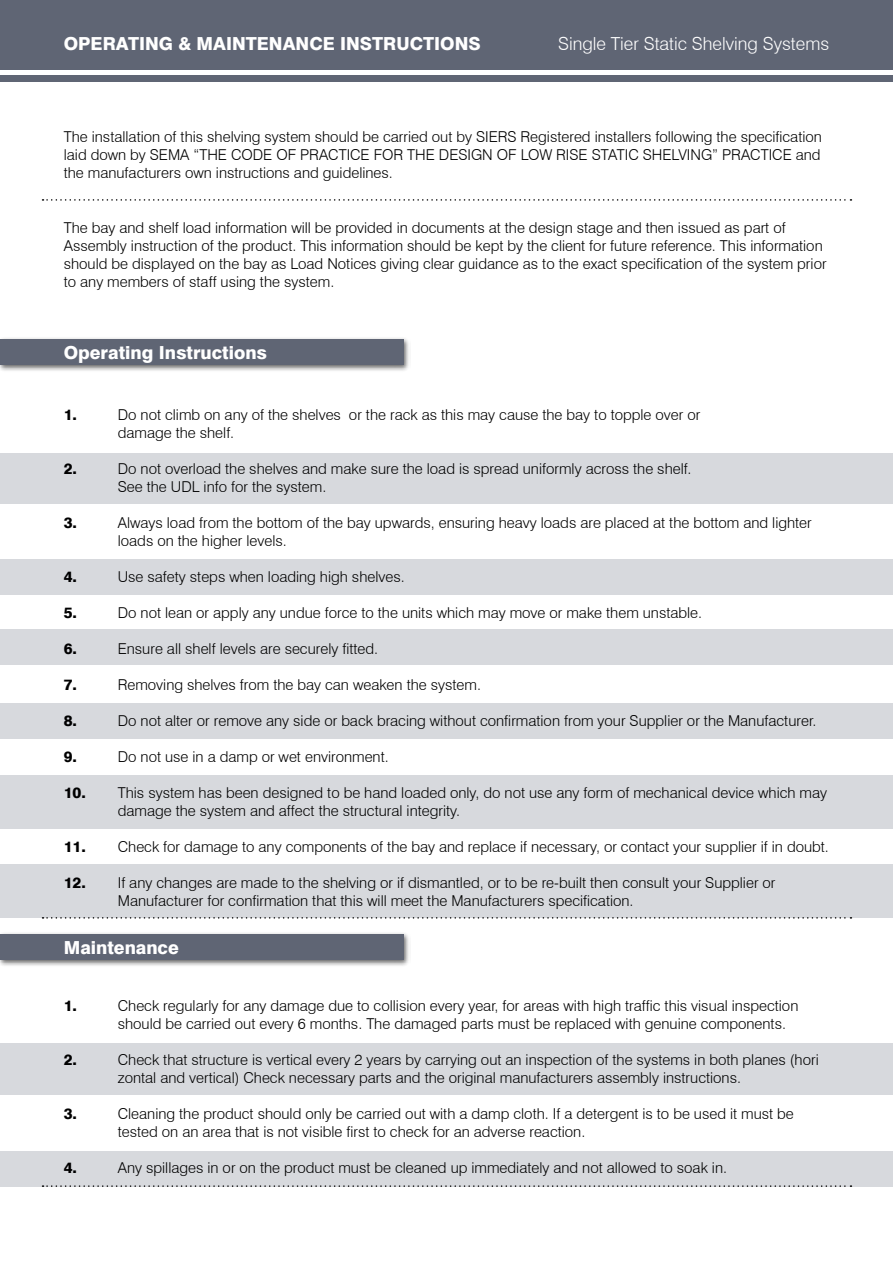
<style>
.page{position:relative;width:893px;height:1263px;background:#fff}
.page>*{position:absolute;margin:0;border:0;box-sizing:border-box;transform-origin:0 0}
.t1{font:800 18px "Swiss 721 BT";color:#fff}
.t2{font:300 18px "Swiss 721 BT";color:#fff}
.t3{font:300 15px/18px "Swiss 721 BT";color:#000}
.t4{font:800 15px "Swiss 721 BT";color:#000}
.s1{font-weight:800}
</style>
<div class="page">
<div style="left:1px;top:1px;width:892px;height:69px;background:#5f6574"></div>
<div style="left:1px;top:75px;width:892px;height:7px;background:#5f6574"></div>
<div style="left:1px;top:630px;width:892px;height:35px;background:#d7d9dd"></div>
<div style="left:1px;top:559px;width:892px;height:35px;background:#d7d9dd"></div>
<div style="left:1px;top:453px;width:892px;height:50px;background:#d7d9dd"></div>
<div style="left:1px;top:704px;width:892px;height:35px;background:#d7d9dd"></div>
<div style="left:1px;top:776px;width:892px;height:53px;background:#d7d9dd"></div>
<div style="left:1px;top:864px;width:892px;height:53px;background:#d7d9dd"></div>
<div style="left:1px;top:1151px;width:892px;height:35px;background:#d7d9dd"></div>
<div style="left:0;top:336px;width:411px;height:37px;background:#000;opacity:.75"></div>
<div style="left:0;top:340px;width:403px;height:25px;background:#5f6574"></div>
<svg style="left:43px;top:917px;width:808px;height:2px"></svg>
<svg style="left:43px;top:199px;width:808px;height:2px"></svg>
<div style="left:1px;top:1044px;width:892px;height:51px;background:#d7d9dd"></div>
<div style="left:0;top:931px;width:411px;height:36px;background:#000;opacity:.75"></div>
<div style="left:0;top:934px;width:403px;height:26px;background:#5f6574"></div>
<svg style="left:43px;top:1185px;width:808px;height:2px"></svg>
<p class="t1" style="left:64px;top:33px;width:418px">OPERATING &amp; MAINTENANCE INSTRUCTIONS</p>
<p class="t2" style="left:558px;top:33px;width:273px">Single Tier Static Shelving Systems</p>
<p class="t3" style="left:64px;top:127px;width:760px;text-align:justify">The installation of this shelving system should be carried out by SIERS Registered installers following the specification laid down by SEMA “THE CODE OF PRACTICE FOR THE DESIGN OF LOW RISE STATIC SHELVING” PRACTICE and the manufacturers own instructions and guidelines.</p>
<p class="t3" style="left:64px;top:218px;width:764px">The bay and shelf load information will be provided in documents at the design stage and then issued as part of Assembly instruction of the product. This information should be kept by the client for future reference. This information should be displayed on the bay as Load Notices giving clear guidance as to the exact specification of the system prior to any members of staff using the system.</p>
<p class="t1" style="left:64px;top:342px;width:205px">Operating Instructions</p>
<p class="t4" style="left:64px;top:406px;width:15px">1.</p>
<p class="t3" style="left:118px;top:406px;width:584px">Do not climb on any of the shelves or the rack as this may cause the bay to topple over or damage the shelf.</p>
<p class="t4" style="left:64px;top:460px;width:15px">2.</p>
<p class="t3" style="left:118px;top:460px;width:575px">Do not overload the shelves and make sure the load is spread uniformly across the shelf.<br>See the UDL info for the system.</p>
<p class="t4" style="left:64px;top:514px;width:15px">3.</p>
<p class="t3" style="left:118px;top:514px;width:696px">Always load from the bottom of the bay upwards, ensuring heavy loads are placed at the bottom and lighter loads on the higher levels.</p>
<p class="t4" style="left:64px;top:568px;width:15px">4.</p>
<p class="t3" style="left:118px;top:568px;width:288px">Use safety steps when loading high shelves.</p>
<p class="t4" style="left:64px;top:604px;width:15px">5.</p>
<p class="t3" style="left:118px;top:604px;width:586px">Do not lean or apply any undue force to the units which may move or make them unstable.</p>
<p class="t4" style="left:64px;top:640px;width:15px">6.</p>
<p class="t3" style="left:118px;top:640px;width:262px">Ensure all shelf levels are securely fitted.</p>
<p class="t4" style="left:64px;top:676px;width:15px">7.</p>
<p class="t3" style="left:118px;top:676px;width:365px">Removing shelves from the bay can weaken the system.</p>
<p class="t4" style="left:64px;top:712px;width:15px">8.</p>
<p class="t3" style="left:118px;top:712px;width:700px">Do not alter or remove any side or back bracing without confirmation from your Supplier or the Manufacturer.</p>
<p class="t4" style="left:64px;top:748px;width:15px">9.</p>
<p class="t3" style="left:118px;top:748px;width:272px">Do not use in a damp or wet environment.</p>
<p class="t3" style="left:118px;top:784px;width:711px;text-indent:-54px"><span class="s1">10.</span> This system has been designed to be hand loaded only, do not use any form of mechanical device which may damage the system and affect the structural integrity.</p>
<p class="t3" style="left:64px;top:838px;width:767px"><span class="s1">11.</span> Check for damage to any components of the bay and replace if necessary, or contact your supplier if in doubt.</p>
<p class="t3" style="left:118px;top:874px;width:659px;text-indent:-54px"><span class="s1">12.</span> If any changes are made to the shelving or if dismantled, or to be re-built then consult your Supplier or<br>Manufacturer for confirmation that this will meet the Manufacturers specification.</p>
<p class="t1" style="left:64px;top:936px;width:117px">Maintenance</p>
<p class="t4" style="left:64px;top:997px;width:15px">1.</p>
<p class="t3" style="left:118px;top:997px;width:682px">Check regularly for any damage due to collision every year, for areas with high traffic this visual inspection should be carried out every 6 months. The damaged parts must be replaced with genuine components.</p>
<p class="t4" style="left:64px;top:1051px;width:15px">2.</p>
<p class="t3" style="left:118px;top:1051px;width:702px">Check that structure is vertical every 2 years by carrying out an inspection of the systems in both planes (hori zontal and vertical) Check necessary parts and the original manufacturers assembly instructions.</p>
<p class="t4" style="left:64px;top:1105px;width:15px">3.</p>
<p class="t3" style="left:118px;top:1105px;width:678px">Cleaning the product should only be carried out with a damp cloth. If a detergent is to be used it must be tested on an area that is not visible first to check for an adverse reaction.</p>
<p class="t4" style="left:64px;top:1159px;width:15px">4.</p>
<p class="t3" style="left:118px;top:1159px;width:611px">Any spillages in or on the product must be cleaned up immediately and not allowed to soak in.</p>
</div>
